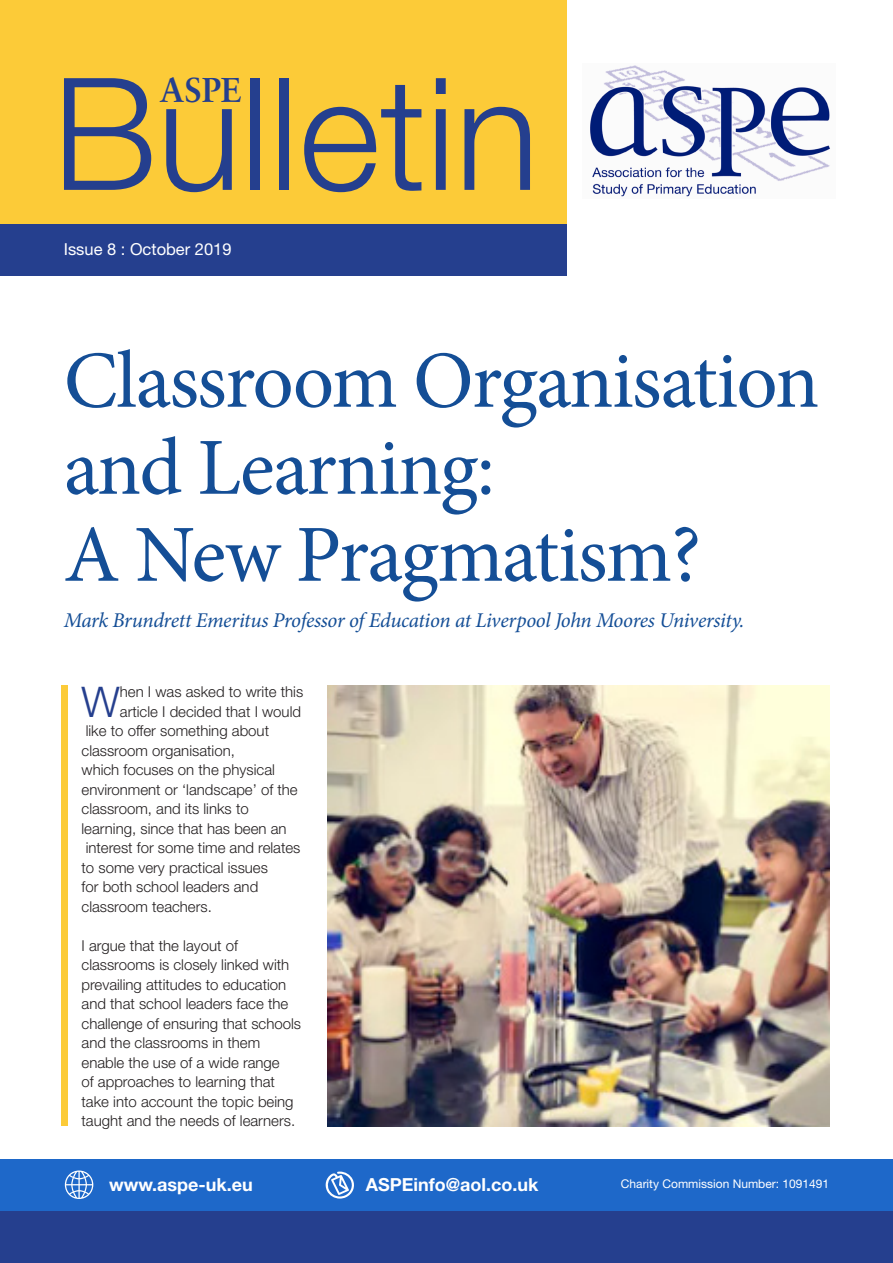
<style>
.page{position:relative;width:893px;height:1263px;background:#fff}
.page>*{position:absolute;margin:0;border:0;box-sizing:border-box;transform-origin:0 0}
.t1{font:300 156.3px "Helvetica Neue";color:#253f8e}
.t2{font:81px/87px "Minion Pro";letter-spacing:-.02em;color:#144e96}
.t3{font:300 42.3px "Helvetica Neue";color:#253f8e}
.t4{font:700 34.5px "Sabon";color:#253f8e}
.t5{font:italic 21px "Minion Pro";letter-spacing:-.02em;color:#144e96}
.t6{font:700 18px "Helvetica Neue";color:#fff}
.t7{font:16.5px "Helvetica Neue";color:#fff}
.t8{font:300 15px/19.5px "Helvetica Neue";color:#231f20}
.t9{font:12px "Helvetica Neue";color:#fff}
</style>
<div class="page">
<div style="left:0;top:1209px;width:893px;height:54px;background:#253f8e"></div>
<div style="left:0;top:1159px;width:893px;height:51px;background:#1e68c9"></div>
<div style="left:0;top:0;width:567px;height:260px;background:#fccb38"></div>
<img style="left:590px;top:65px;width:240px;height:132px">
<div style="left:0;top:224px;width:567px;height:52px;background:#253f8e"></div>
<svg style="left:65px;top:1170px;width:28px;height:29px"></svg>
<svg style="left:325px;top:1171px;width:29px;height:27px"></svg>
<div style="left:61px;top:686px;width:7px;height:440px;background:#fccb38"></div>
<img style="left:327px;top:685px;width:502px;height:441px">
<h3 class="t4" style="left:160px;top:69px;width:84px">ASPE</h3>
<h1 class="t1" style="left:53px;top:39px;width:488px">Bulletin</h1>
<p class="t7" style="left:64px;top:239px;width:169px">Issue 8 : October 2019</p>
<h2 class="t2" style="left:64px;top:338px;width:757px">Classroom Organisation and Learning:<br>A New Pragmatism?</h2>
<h3 class="t5" style="left:64px;top:606px;width:682px">Mark Brundrett Emeritus Professor of Education at Liverpool John Moores University.</h3>
<h3 class="t3" style="left:82px;top:676px;width:40px">W</h3>
<p class="t8" style="left:120px;top:682px;width:185px">hen I was asked to write this</p>
<p class="t8" style="left:120px;top:701px;width:183px">article I decided that I would</p>
<p class="t8" style="left:86px;top:721px;width:185px">like to offer something about</p>
<p class="t8" style="left:82px;top:740px;width:155px">classroom organisation,</p>
<p class="t8" style="left:82px;top:760px;width:195px">which focuses on the physical</p>
<p class="t8" style="left:82px;top:779px;width:218px">environment or ‘landscape’ of the</p>
<p class="t8" style="left:82px;top:799px;width:169px">classroom, and its links to</p>
<p class="t8" style="left:82px;top:818px;width:207px">learning, since that has been an</p>
<p class="t8" style="left:86px;top:838px;width:216px">interest for some time and relates</p>
<p class="t8" style="left:82px;top:857px;width:188px">to some very practical issues</p>
<p class="t8" style="left:82px;top:877px;width:178px">for both school leaders and</p>
<p class="t8" style="left:82px;top:896px;width:132px">classroom teachers.</p>
<p class="t8" style="left:82px;top:935px;width:221px">I argue that the layout of classrooms is closely linked with prevailing attitudes to education and that school leaders face the challenge of ensuring that schools and the classrooms in them enable the use of a wide range<br>of approaches to learning that take into account the topic being taught and the needs of learners.</p>
<p class="t6" style="left:109px;top:1173px;width:145px">www.aspe-uk.eu</p>
<p class="t6" style="left:366px;top:1173px;width:174px">ASPEinfo@aol.co.uk</p>
<p class="t9" style="left:621px;top:1177px;width:210px">Charity Commission Number: 1091491</p>
</div>
